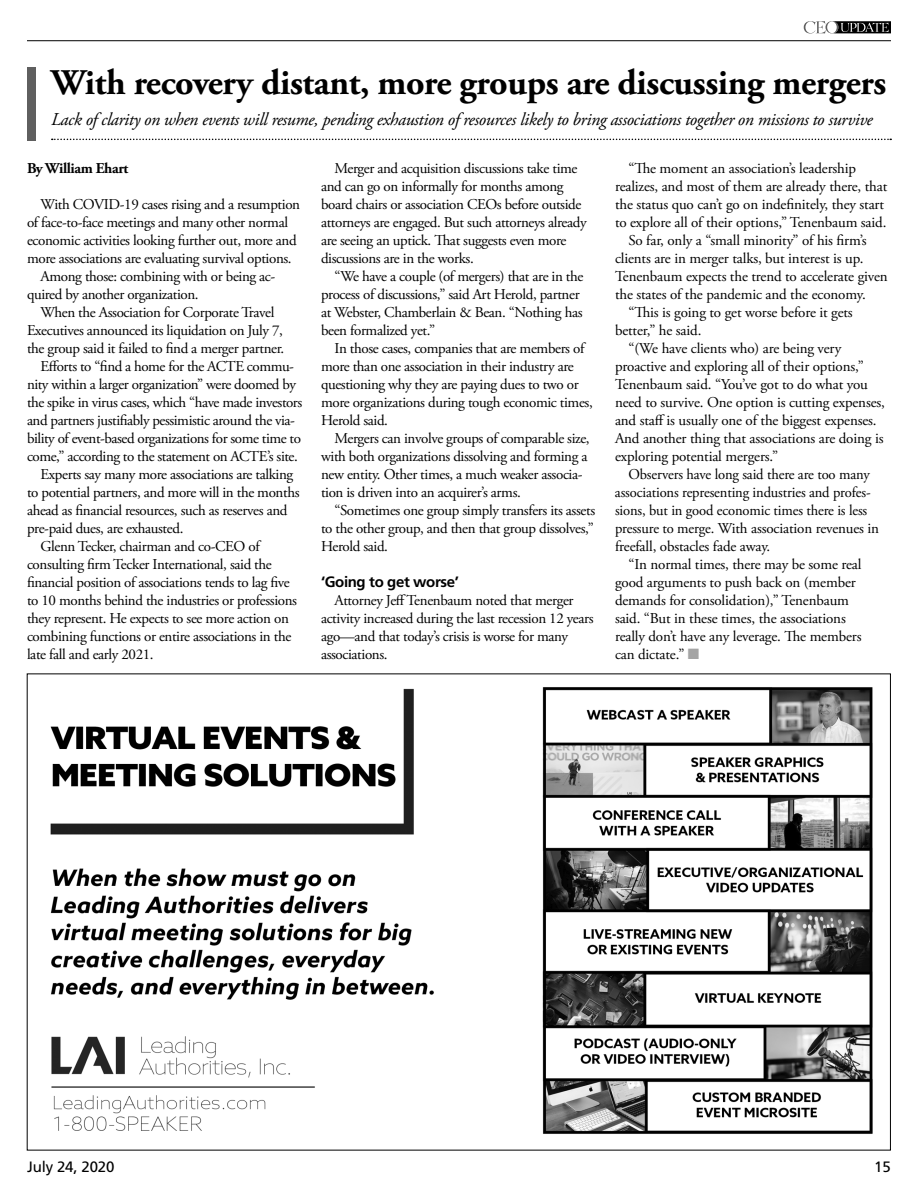
<style>
.page{position:relative;width:918px;height:1188px;background:#fff}
.page>*{position:absolute;margin:0;border:0;box-sizing:border-box;transform-origin:0 0}
.t1{font:700 36px "Adobe Garamond Pro";letter-spacing:-.01em;color:#000}
.t2{font:italic 18px "Adobe Garamond Pro";letter-spacing:-.02em;color:#000}
.t3{font:15px/18px "Adobe Garamond Pro";letter-spacing:-.025em;color:#000}
.t4{font:700 15px "Frutiger LT Std";letter-spacing:-.025em;color:#000}
.t5{font:700 15px "Adobe Garamond Pro";letter-spacing:-.025em;color:#000}
.t6{font:15px "Frutiger LT Std";letter-spacing:-.01em;color:#000}
.s1{color:#a4a4a4}
</style>
<div class="page">
<svg style="left:804px;top:21px;width:87px;height:13px"></svg>
<hr style="left:27px;top:40px;width:864px;height:1px;background:#000">
<svg style="left:52px;top:139px;width:839px;height:1px"></svg>
<div style="left:27px;top:68px;width:9px;height:73px;background:#5f5f5f"></div>
<img style="left:50px;top:687px;width:823px;height:447px">
<h1 class="t1" style="left:51px;top:61px;width:837px">With recovery distant, more groups are discussing mergers</h1>
<p class="t2" style="left:51px;top:109px;width:823px">Lack of clarity on when events will resume, pending exhaustion of resources likely to bring associations together on missions to survive</p>
<p class="t5" style="left:27px;top:159px;width:103px">By William Ehart</p>
<p class="t3" style="left:40px;top:196px;width:261px">With COVID-19 cases rising and a resumption</p>
<p class="t3" style="left:27px;top:214px;width:263px">of face-to-face meetings and many other normal</p>
<p class="t3" style="left:27px;top:232px;width:271px">economic activities looking further out, more and</p>
<p class="t3" style="left:27px;top:250px;width:266px">more associations are evaluating survival options.</p>
<p class="t3" style="left:40px;top:268px;width:236px">Among those: combining with or being ac-</p>
<p class="t3" style="left:27px;top:286px;width:173px">quired by another organization.</p>
<p class="t3" style="left:40px;top:304px;width:235px">When the Association for Corporate Travel</p>
<p class="t3" style="left:27px;top:322px;width:257px">Executives announced its liquidation on July 7,</p>
<p class="t3" style="left:27px;top:340px;width:259px">the group said it failed to find a merger partner.</p>
<p class="t3" style="left:40px;top:358px;width:255px">Efforts to “find a home for the ACTE commu-</p>
<p class="t3" style="left:27px;top:376px;width:270px">nity within a larger organization” were doomed by</p>
<p class="t3" style="left:27px;top:394px;width:277px">the spike in virus cases, which “have made investors</p>
<p class="t3" style="left:27px;top:412px;width:269px">and partners justifiably pessimistic around the via-</p>
<p class="t3" style="left:27px;top:430px;width:276px">bility of event-based organizations for some time to</p>
<p class="t3" style="left:27px;top:448px;width:272px">come,” according to the statement on ACTE’s site.</p>
<p class="t3" style="left:40px;top:466px;width:254px">Experts say many more associations are talking</p>
<p class="t3" style="left:27px;top:484px;width:274px">to potential partners, and more will in the months</p>
<p class="t3" style="left:27px;top:502px;width:262px">ahead as financial resources, such as reserves and</p>
<p class="t3" style="left:27px;top:520px;width:158px">pre-paid dues, are exhausted.</p>
<p class="t3" style="left:40px;top:538px;width:221px">Glenn Tecker, chairman and co-CEO of</p>
<p class="t3" style="left:27px;top:556px;width:246px">consulting firm Tecker International, said the</p>
<p class="t3" style="left:27px;top:574px;width:264px">financial position of associations tends to lag five</p>
<p class="t3" style="left:27px;top:592px;width:272px">to 10 months behind the industries or professions</p>
<p class="t3" style="left:27px;top:610px;width:263px">they represent. He expects to see more action on</p>
<p class="t3" style="left:27px;top:628px;width:266px">combining functions or entire associations in the</p>
<p class="t3" style="left:27px;top:646px;width:128px">late fall and early 2021.</p>
<p class="t3" style="left:321px;top:160px;width:267px;text-indent:14px">Merger and acquisition discussions take time and can go on informally for months among board chairs or association CEOs before outside attorneys are engaged. But such attorneys already are seeing an uptick. That suggests even more discussions are in the works.</p>
<p class="t3" style="left:321px;top:268px;width:264px;text-indent:14px">“We have a couple (of mergers) that are in the process of discussions,” said Art Herold, partner at Webster, Chamberlain &amp; Bean. “Nothing has been formalized yet.”</p>
<p class="t3" style="left:321px;top:340px;width:273px;text-indent:14px">In those cases, companies that are members of more than one association in their industry are questioning why they are paying dues to two or more organizations during tough economic times, Herold said.</p>
<p class="t3" style="left:321px;top:430px;width:270px;text-indent:14px">Mergers can involve groups of comparable size, with both organizations dissolving and forming a new entity. Other times, a much weaker associa&shy;tion is driven into an acquirer’s arms.</p>
<p class="t3" style="left:321px;top:502px;width:276px;text-align:justify;text-indent:14px">“Sometimes one group simply transfers its assets to the other group, and then that group dissolves,” Herold said.</p>
<p class="t4" style="left:321px;top:573px;width:139px">‘Going to get worse’</p>
<p class="t3" style="left:321px;top:592px;width:274px;text-indent:14px">Attorney Jeff Tenenbaum noted that merger activity increased during the last recession 12 years ago—and that today’s crisis is worse for many associations.</p>
<p class="t3" style="left:628px;top:160px;width:229px">“The moment an association’s leadership</p>
<p class="t3" style="left:615px;top:178px;width:274px">realizes, and most of them are already there, that</p>
<p class="t3" style="left:615px;top:196px;width:271px">the status quo can’t go on indefinitely, they start</p>
<p class="t3" style="left:615px;top:214px;width:273px">to explore all of their options,” Tenenbaum said.</p>
<p class="t3" style="left:628px;top:232px;width:240px">So far, only a “small minority” of his firm’s</p>
<p class="t3" style="left:615px;top:250px;width:250px">clients are in merger talks, but interest is up.</p>
<p class="t3" style="left:615px;top:268px;width:274px">Tenenbaum expects the trend to accelerate given</p>
<p class="t3" style="left:615px;top:286px;width:252px">the states of the pandemic and the economy.</p>
<p class="t3" style="left:628px;top:304px;width:226px">“This is going to get worse before it gets</p>
<p class="t3" style="left:615px;top:322px;width:88px">better,” he said.</p>
<p class="t3" style="left:628px;top:340px;width:214px">“(We have clients who) are being very</p>
<p class="t3" style="left:615px;top:358px;width:250px">proactive and exploring all of their options,”</p>
<p class="t3" style="left:615px;top:376px;width:254px">Tenenbaum said. “You’ve got to do what you</p>
<p class="t3" style="left:615px;top:394px;width:271px">need to survive. One option is cutting expenses,</p>
<p class="t3" style="left:615px;top:412px;width:263px">and staff is usually one of the biggest expenses.</p>
<p class="t3" style="left:615px;top:430px;width:270px">And another thing that associations are doing is</p>
<p class="t3" style="left:615px;top:448px;width:165px">exploring potential mergers.”</p>
<p class="t3" style="left:628px;top:466px;width:243px">Observers have long said there are too many</p>
<p class="t3" style="left:615px;top:484px;width:257px">associations representing industries and profes-</p>
<p class="t3" style="left:615px;top:502px;width:254px">sions, but in good economic times there is less</p>
<p class="t3" style="left:615px;top:520px;width:266px">pressure to merge. With association revenues in</p>
<p class="t3" style="left:615px;top:538px;width:157px">freefall, obstacles fade away.</p>
<p class="t3" style="left:629px;top:556px;width:235px">“In normal times, there may be some real</p>
<p class="t3" style="left:615px;top:574px;width:242px">good arguments to push back on (member</p>
<p class="t3" style="left:615px;top:592px;width:236px">demands for consolidation),” Tenenbaum</p>
<p class="t3" style="left:615px;top:610px;width:232px">said. “But in these times, the associations</p>
<p class="t3" style="left:615px;top:628px;width:248px">really don’t have any leverage. The members</p>
<p class="t3" style="left:615px;top:646px;width:86px">can dictate.” <span class="s1">■</span></p>
<p class="t6" style="left:27px;top:1158px;width:89px">July 24, 2020</p>
<p class="t6" style="left:874px;top:1158px;width:18px">15</p>
</div>
